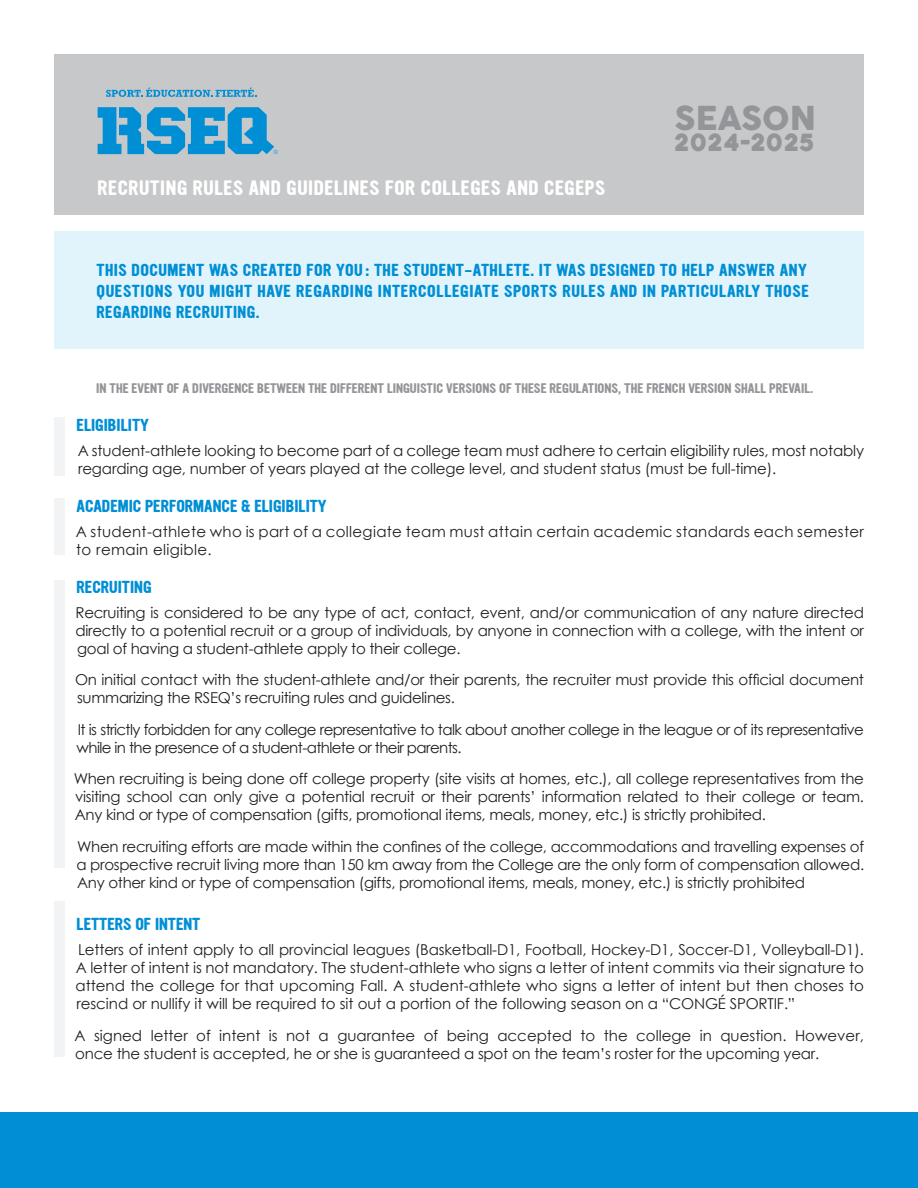
<style>
.page{position:relative;width:918px;height:1188px;background:#fff}
.page>*{position:absolute;margin:0;border:0;box-sizing:border-box;transform-origin:0 0}
.t1{font:32.25px "COCOGOOSE";color:#939598}
.t2{font:23.7px "Heavitas";letter-spacing:.03em;color:#939598}
.t3{font:700 18px "Ultramagnetic";letter-spacing:.03em;color:#fff}
.t4{font:15px/18px "Century Gothic";letter-spacing:-.015em;color:#231f20;text-align:justify}
.t5{font:700 15px/21px "Ultramagnetic";letter-spacing:.03em;color:#008fd5}
.t6{font:15px/18px "Century Gothic";letter-spacing:-.04em;color:#231f20}
.t7{font:15px/18px "Century Gothic";letter-spacing:.02em;color:#231f20}
.t8{font:700 15px "Ultramagnetic";color:#008fd5}
.t9{font:700 12px "Ultramagnetic";color:#939598}
</style>
<div class="page">
<div style="left:54px;top:54px;width:810px;height:161px;background:#c7c8ca"></div>
<div style="left:54px;top:232px;width:810px;height:117px;background:#e1f4fc"></div>
<svg style="left:98px;top:107px;width:180px;height:47px"></svg>
<svg style="left:106px;top:88px;width:151px;height:9px"></svg>
<div style="left:54px;top:417px;width:10px;height:58px;background:#f2f3f4"></div>
<div style="left:54px;top:498px;width:10px;height:57px;background:#f2f3f4"></div>
<div style="left:54px;top:902px;width:11px;height:155px;background:#f2f3f4"></div>
<div style="left:54px;top:580px;width:11px;height:288px;background:#f2f3f4"></div>
<div style="left:0;top:1112px;width:918px;height:76px;background:#008fd5"></div>
<p class="t3" style="left:98px;top:175px;width:509px">RECRUTING RULES AND GUIDELINES FOR COLLEGES AND CEGEPS</p>
<p class="t1" style="left:675px;top:94px;width:143px">SEASON</p>
<p class="t2" style="left:675px;top:128px;width:141px">2024-2025</p>
<p class="t5" style="left:96px;top:259px;width:714px">THIS DOCUMENT WAS CREATED FOR YOU : THE STUDENT-ATHLETE. IT WAS DESIGNED TO HELP ANSWER ANY<br>QUESTIONS YOU MIGHT HAVE REGARDING INTERCOLLEGIATE SPORTS RULES AND IN PARTICULARLY THOSE<br>REGARDING RECRUITING.</p>
<p class="t9" style="left:96px;top:379px;width:718px">IN THE EVENT OF A DIVERGENCE BETWEEN THE DIFFERENT LINGUISTIC VERSIONS OF THESE REGULATIONS, THE FRENCH VERSION SHALL PREVAIL.</p>
<p class="t8" style="left:77px;top:414px;width:74px">ELIGIBILITY</p>
<p class="t4" style="left:78px;top:441px;width:788px">A student-athlete looking to become part of a college team must adhere to certain eligibility rules, most notably regarding age, number of years played at the college level, and student status (must be full-time).</p>
<p class="t8" style="left:77px;top:495px;width:252px">ACADEMIC PERFORMANCE &amp; ELIGIBILITY</p>
<p class="t7" style="left:76px;top:522px;width:790px">A student-athlete who is part of a collegiate team must attain certain academic standards each semester to remain eligible.</p>
<p class="t8" style="left:77px;top:576px;width:76px">RECRUITING</p>
<p class="t4" style="left:76px;top:603px;width:790px">Recruiting is considered to be any type of act, contact, event, and/or communication of any nature directed directly to a potential recruit or a group of individuals, by anyone in connection with a college, with the intent or goal of having a student-athlete apply to their college.</p>
<p class="t4" style="left:75px;top:670px;width:790px">On initial contact with the student-athlete and/or their parents, the recruiter must provide this official document summarizing the RSEQ’s recruiting rules and guidelines.</p>
<p class="t6" style="left:77px;top:720px;width:789px">It is strictly forbidden for any college representative to talk about another college in the league or of its representative while in the presence of a student-athlete or their parents.</p>
<p class="t4" style="left:74px;top:769px;width:792px">When recruiting is being done off college property (site visits at homes, etc.), all college representatives from the visiting school can only give a potential recruit or their parents’ information related to their college or team.<br>Any kind or type of compensation (gifts, promotional items, meals, money, etc.) is strictly prohibited.</p>
<p class="t4" style="left:76px;top:837px;width:789px">When recruiting efforts are made within the confines of the college, accommodations and travelling expenses of a prospective recruit living more than 150 km away from the College are the only form of compensation allowed.<br>Any other kind or type of compensation (gifts, promotional items, meals, money, etc.) is strictly prohibited</p>
<p class="t8" style="left:77px;top:914px;width:125px">LETTERS OF INTENT</p>
<p class="t4" style="left:75px;top:940px;width:790px">Letters of intent apply to all provincial leagues (Basketball-D1, Football, Hockey-D1, Soccer-D1, Volleyball-D1).<br>A letter of intent is not mandatory. The student-athlete who signs a letter of intent commits via their signature to attend the college for that upcoming Fall. A student-athlete who signs a letter of intent but then choses to rescind or nullify it will be required to sit out a portion of the following season on a “CONGÉ SPORTIF.”</p>
<p class="t4" style="left:75px;top:1026px;width:791px">A signed letter of intent is not a guarantee of being accepted to the college in question. However, once the student is accepted, he or she is guaranteed a spot on the team’s roster for the upcoming year.</p>
</div>
